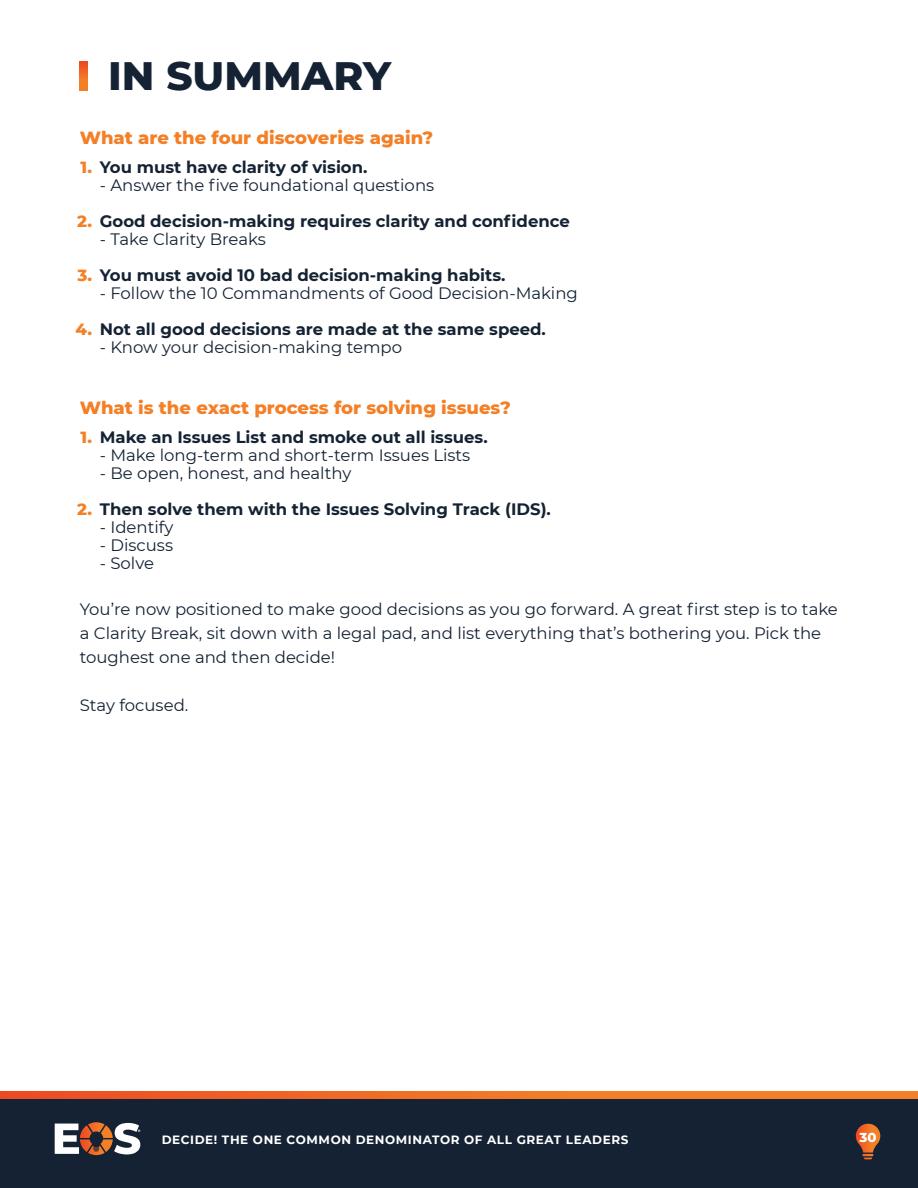
<style>
.page{position:relative;width:918px;height:1188px;background:#fff}
.page>*{position:absolute;margin:0;border:0;box-sizing:border-box;transform-origin:0 0}
.t1{font:800 40.5px "Montserrat";color:#142233}
.t2{font:800 18px "Montserrat";color:#f38027}
.t3{font:16.5px/24px "Montserrat";color:#142233}
.t4{font:700 16.5px "Montserrat";color:#142233}
.t5{font:800 16.5px "Montserrat";color:#f38027}
.t6{font:800 13.2px "Montserrat";color:#fff}
.t7{font:700 12px "Montserrat";letter-spacing:.05em;color:#fff}
</style>
<div class="page">
<div style="left:0;top:1095px;width:918px;height:93px;background:#142233"></div>
<svg style="left:856px;top:1124px;width:24px;height:35px"></svg>
<svg style="left:0;top:1091px;width:918px;height:8px;background:#f06e26"></svg>
<svg style="left:55px;top:1122px;width:85px;height:33px"></svg>
<svg style="left:80px;top:62px;width:7px;height:28px"></svg>
<h1 class="t1" style="left:108px;top:46px;width:284px">IN SUMMARY</h1>
<p class="t2" style="left:80px;top:124px;width:355px">What are the four discoveries again?</p>
<p class="t4" style="left:100px;top:155px;width:269px">You must have clarity of vision.</p>
<p class="t3" style="left:100px;top:172px;width:336px">- Answer the five foundational questions</p>
<p class="t4" style="left:100px;top:209px;width:472px">Good decision-making requires clarity and confidence</p>
<p class="t3" style="left:100px;top:226px;width:167px">- Take Clarity Breaks</p>
<p class="t4" style="left:100px;top:263px;width:407px">You must avoid 10 bad decision-making habits.</p>
<p class="t3" style="left:100px;top:280px;width:480px">- Follow the 10 Commandments of Good Decision-Making</p>
<p class="t4" style="left:100px;top:317px;width:448px">Not all good decisions are made at the same speed.</p>
<p class="t3" style="left:100px;top:334px;width:304px">- Know your decision-making tempo</p>
<p class="t5" style="left:81px;top:155px;width:13px">1.</p>
<p class="t5" style="left:77px;top:209px;width:16px">2.</p>
<p class="t5" style="left:77px;top:263px;width:16px">3.</p>
<p class="t5" style="left:75px;top:317px;width:18px">4.</p>
<p class="t2" style="left:80px;top:395px;width:433px">What is the exact process for solving issues?</p>
<p class="t4" style="left:100px;top:426px;width:389px">Make an Issues List and smoke out all issues.</p>
<p class="t3" style="left:100px;top:443px;width:372px">- Make long-term and short-term Issues Lists</p>
<p class="t3" style="left:100px;top:461px;width:253px">- Be open, honest, and healthy</p>
<p class="t4" style="left:100px;top:498px;width:453px">Then solve them with the Issues Solving Track (IDS).</p>
<p class="t3" style="left:100px;top:515px;width:75px">- Identify</p>
<p class="t3" style="left:100px;top:533px;width:75px">- Discuss</p>
<p class="t3" style="left:100px;top:551px;width:56px">- Solve</p>
<p class="t5" style="left:81px;top:425px;width:13px">1.</p>
<p class="t5" style="left:77px;top:497px;width:16px">2.</p>
<p class="t3" style="left:80px;top:597px;width:760px">You’re now positioned to make good decisions as you go forward. A great first step is to take a Clarity Break, sit down with a legal pad, and list everything that’s bothering you. Pick the toughest one and then decide!</p>
<p class="t3" style="left:80px;top:693px;width:110px">Stay focused.</p>
<p class="t7" style="left:162px;top:1131px;width:468px">DECIDE! THE ONE COMMON DENOMINATOR OF ALL GREAT LEADERS</p>
<p class="t6" style="left:859px;top:1128px;width:19px">30</p>
</div>
